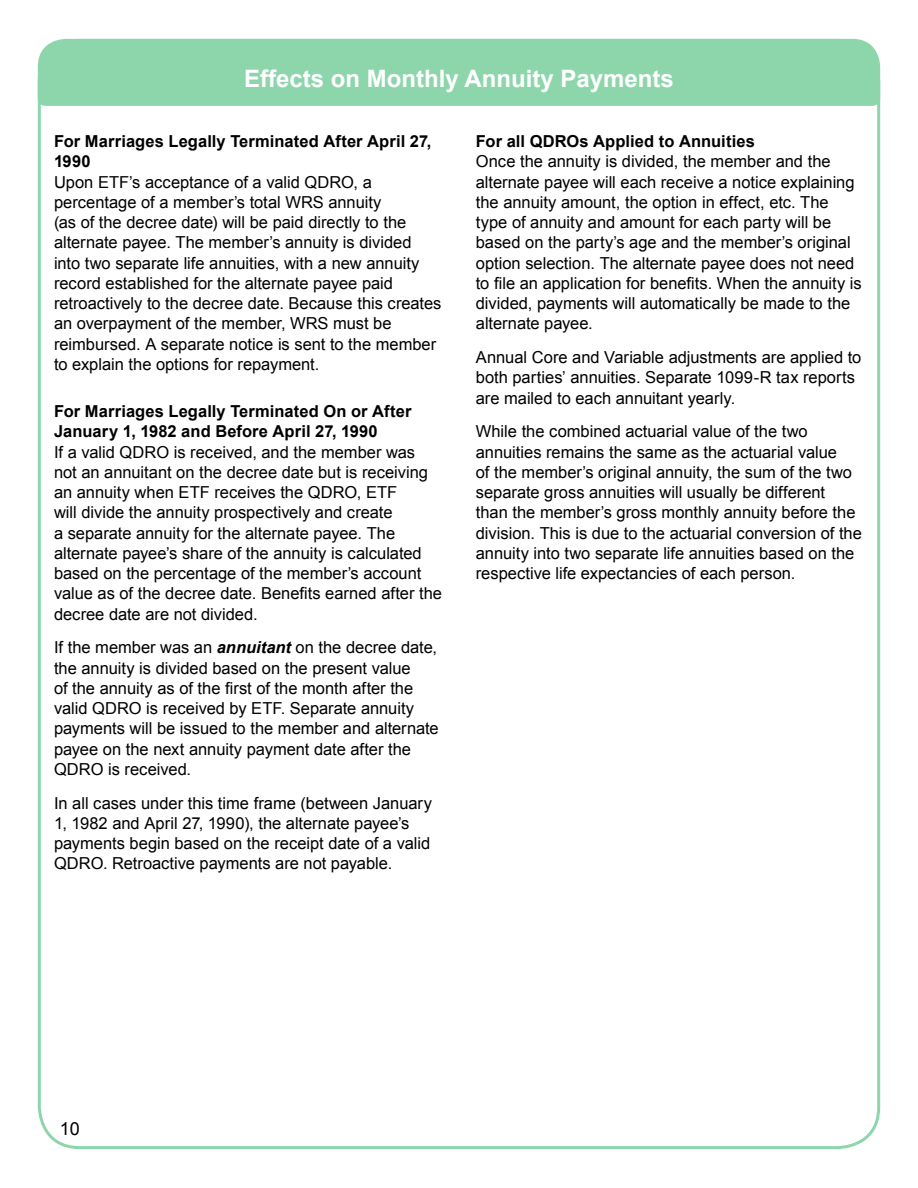
<style>
.page{position:relative;width:918px;height:1188px;background:#fff}
.page>*{position:absolute;margin:0;border:0;box-sizing:border-box;transform-origin:0 0}
.Headline{font:700 24px "Arial";color:#fff}
.t1{font:18px "Arial";color:#000}
.Text{font:16.5px/20.2px "Arial";color:#000}
.Text-2{font:700 16.5px/20.2px "Arial";letter-spacing:.005em;color:#000}
.s1{font-weight:700;font-style:italic}
</style>
<div class="page">
<svg style="left:37px;top:38px;width:844px;height:69px;background:#95d9b2"></svg>
<div style="left:101px;top:54px;width:716px;height:45px;background:#8dd6ac"></div>
<p class="Headline" style="left:244px;top:62px;width:431px">Effects on Monthly Annuity Payments</p>
<p class="Text-2" style="left:54px;top:131px;width:379px">For Marriages Legally Terminated After April 27,<br>1990</p>
<p class="Text" style="left:54px;top:171px;width:389px">Upon ETF’s acceptance of a valid QDRO, a percentage of a member’s total WRS annuity<br>(as of the decree date) will be paid directly to the alternate payee. The member’s annuity is divided into two separate life annuities, with a new annuity record established for the alternate payee paid retroactively to the decree date. Because this creates an overpayment of the member, WRS must be reimbursed. A separate notice is sent to the member to explain the options for repayment.</p>
<p class="Text-2" style="left:54px;top:401px;width:359px">For Marriages Legally Terminated On or After<br>January 1, 1982 and Before April 27, 1990</p>
<p class="Text" style="left:54px;top:441px;width:390px">If a valid QDRO is received, and the member was<br>not an annuitant on the decree date but is receiving an annuity when ETF receives the QDRO, ETF<br>will divide the annuity prospectively and create<br>a separate annuity for the alternate payee. The alternate payee’s share of the annuity is calculated based on the percentage of the member’s account value as of the decree date. Benefits earned after the decree date are not divided.</p>
<p class="Text" style="left:54px;top:637px;width:386px">If the member was an <span class="s1">annuitant</span> on the decree date, the annuity is divided based on the present value<br>of the annuity as of the first of the month after the valid QDRO is received by ETF. Separate annuity payments will be issued to the member and alternate payee on the next annuity payment date after the QDRO is received.</p>
<p class="Text" style="left:54px;top:792px;width:379px">In all cases under this time frame (between January 1, 1982 and April 27, 1990), the alternate payee’s payments begin based on the receipt date of a valid QDRO. Retroactive payments are not payable.</p>
<p class="Text-2" style="left:476px;top:131px;width:281px">For all QDROs Applied to Annuities</p>
<p class="Text" style="left:476px;top:151px;width:387px">Once the annuity is divided, the member and the alternate payee will each receive a notice explaining the annuity amount, the option in effect, etc. The type of annuity and amount for each party will be based on the party’s age and the member’s original option selection. The alternate payee does not need to file an application for benefits. When the annuity is divided, payments will automatically be made to the alternate payee.</p>
<p class="Text" style="left:476px;top:347px;width:387px">Annual Core and Variable adjustments are applied to both parties’ annuities. Separate 1099-R tax reports are mailed to each annuitant yearly.</p>
<p class="Text" style="left:476px;top:421px;width:388px">While the combined actuarial value of the two annuities remains the same as the actuarial value<br>of the member’s original annuity, the sum of the two separate gross annuities will usually be different<br>than the member’s gross monthly annuity before the division. This is due to the actuarial conversion of the annuity into two separate life annuities based on the respective life expectancies of each person.</p>
<p class="t1" style="left:60px;top:1116px;width:22px">10</p>
</div>
